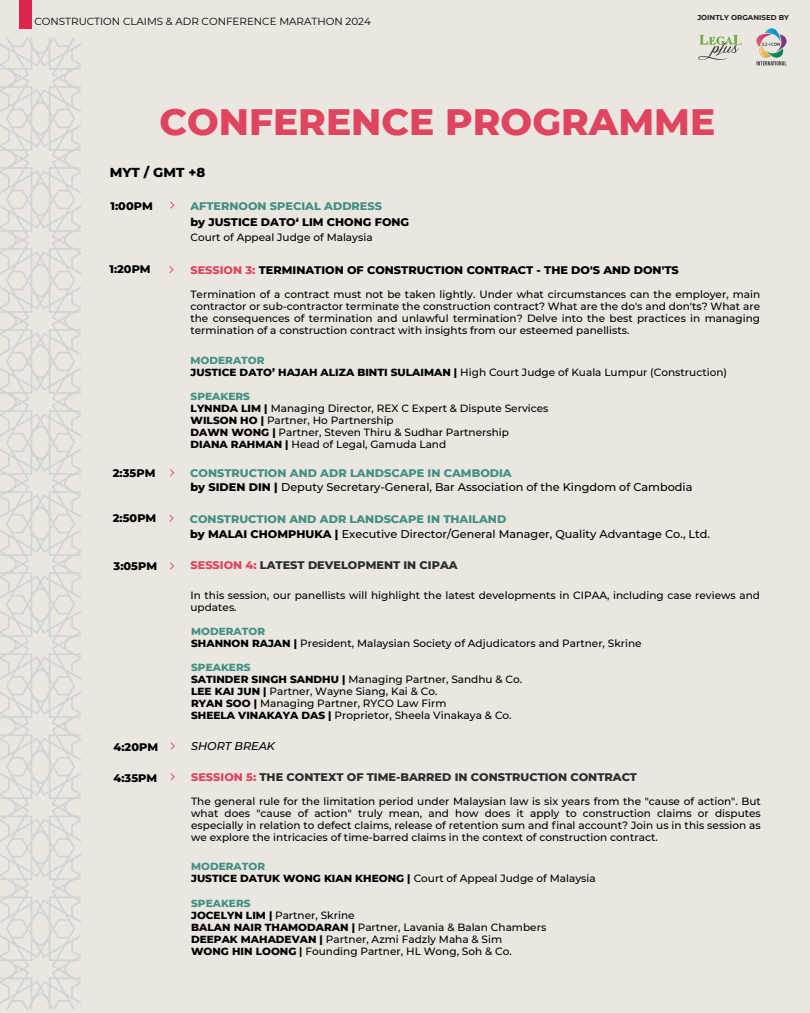
<style>
.page{position:relative;width:810px;height:1013px;background:#fff}
.page>*{position:absolute;margin:0;border:0;box-sizing:border-box;transform-origin:0 0}
.t1{font:800 37.5px "Montserrat";color:#e0455f}
.t2{font:800 13.2px "Montserrat";color:#000}
.t3{font:500 11.2px/14.6px "Montserrat";color:#000}
.t4{font:800 11.2px "Montserrat";color:#000}
.t5{font:800 11.2px "Montserrat";color:#2d2d2d}
.t6{font:800 11.2px "Montserrat";color:#449184}
.t7{font:italic 500 11.2px "Montserrat";color:#000}
.t8{font:500 10.5px/12px "Montserrat";color:#000}
.t9{font:10.3px "Montserrat";color:#000}
.t10{font:700 7.1px "Montserrat";letter-spacing:.005em;color:#1e1e1e}
.s1{color:#e0455f}
.s2{font-weight:800;color:#449184}
.s3{font-weight:800}
.s4{font-weight:700}
</style>
<div class="page">
<div style="left:0;top:0;width:810px;height:1012px;background:#eae7e0"></div>
<svg style="left:0;top:37px;width:81px;height:972px"></svg>
<div style="left:19px;top:0;width:12px;height:28px;background:#dc264c"></div>
<svg style="left:698px;top:35px;width:44px;height:25px"></svg>
<img style="left:756px;top:28px;width:31px;height:38px">
<svg style="left:170px;top:201px;width:5px;height:8px"></svg>
<svg style="left:169px;top:266px;width:5px;height:7px"></svg>
<svg style="left:170px;top:469px;width:4px;height:7px"></svg>
<svg style="left:169px;top:514px;width:5px;height:8px"></svg>
<svg style="left:170px;top:562px;width:4px;height:7px"></svg>
<svg style="left:171px;top:742px;width:4px;height:7px"></svg>
<svg style="left:171px;top:773px;width:4px;height:7px"></svg>
<p class="t9" style="left:34px;top:15px;width:338px">CONSTRUCTION CLAIMS &amp; ADR CONFERENCE MARATHON 2024</p>
<p class="t10" style="left:697px;top:13px;width:93px">JOINTLY ORGANISED BY</p>
<h1 class="t1" style="left:159px;top:98px;width:557px">CONFERENCE PROGRAMME</h1>
<p class="t2" style="left:110px;top:165px;width:97px">MYT / GMT +8</p>
<p class="t4" style="left:111px;top:199px;width:44px">1:00PM</p>
<p class="t6" style="left:190px;top:199px;width:193px">AFTERNOON SPECIAL ADDRESS</p>
<p class="t4" style="left:190px;top:215px;width:220px">by JUSTICE DATO‘ LIM CHONG FONG</p>
<p class="t8" style="left:191px;top:231px;width:184px">Court of Appeal Judge of Malaysia</p>
<p class="t4" style="left:109px;top:262px;width:43px">1:20PM</p>
<p class="t4" style="left:190px;top:263px;width:490px"><span class="s1">SESSION 3:</span> TERMINATION OF CONSTRUCTION CONTRACT - THE DO'S AND DON'TS</p>
<p class="t8" style="left:190px;top:288px;width:571px;text-align:justify">Termination of a contract must not be taken lightly. Under what circumstances can the employer, main contractor or sub-contractor terminate the construction contract? What are the do's and don'ts? What are the consequences of termination and unlawful termination? Delve into the best practices in managing termination of a construction contract with insights from our esteemed panellists.</p>
<p class="t8" style="left:191px;top:354px;width:538px"><span class="s2">MODERATOR<br></span><span class="s3">JUSTICE DATO’ HAJAH ALIZA BINTI SULAIMAN |</span> High Court Judge of Kuala Lumpur (Construction)</p>
<p class="t8" style="left:191px;top:390px;width:359px"><span class="s2">SPEAKERS<br></span><span class="s3">LYNNDA LIM |</span> Managing Director, REX C Expert &amp; Dispute Services <span class="s3">WILSON HO |</span> Partner, Ho Partnership<br><span class="s3">DAWN WONG |</span> Partner, Steven Thiru &amp; Sudhar Partnership <span class="s3">DIANA RAHMAN |</span> Head of Legal, Gamuda Land</p>
<p class="t4" style="left:113px;top:465px;width:44px">2:35PM</p>
<p class="t3" style="left:190px;top:466px;width:504px;line-height:13.5px"><span class="s2">CONSTRUCTION AND ADR LANDSCAPE IN CAMBODIA<br></span><span class="s3">by SIDEN DIN |</span> Deputy Secretary-General, Bar Association of the Kingdom of Cambodia</p>
<p class="t4" style="left:113px;top:511px;width:45px">2:50PM</p>
<p class="t3" style="left:190px;top:512px;width:522px"><span class="s2">CONSTRUCTION AND ADR LANDSCAPE IN THAILAND<br></span><span class="s3">by MALAI CHOMPHUKA |</span> Executive Director/General Manager, Quality Advantage Co., Ltd.</p>
<p class="t4" style="left:114px;top:559px;width:45px">3:05PM</p>
<p class="t5" style="left:190px;top:558px;width:269px"><span class="s1">SESSION 4:</span> LATEST DEVELOPMENT IN CIPAA</p>
<p class="t8" style="left:190px;top:589px;width:571px">In this session, our panellists will highlight the latest developments in CIPAA, including case reviews and updates.</p>
<p class="t8" style="left:191px;top:625px;width:452px"><span class="s2">MODERATOR<br></span><span class="s3">SHANNON RAJAN |</span> President, Malaysian Society of Adjudicators and Partner, Skrine</p>
<p class="t8" style="left:191px;top:661px;width:333px"><span class="s2">SPEAKERS<br></span><span class="s3">SATINDER SINGH SANDHU |</span> Managing Partner, Sandhu &amp; Co.<br><span class="s3">LEE KAI JUN |</span> Partner, Wayne Siang, Kai &amp; Co.<br><span class="s3">RYAN SOO |</span> Managing Partner, RYCO Law Firm<br><span class="s3">SHEELA VINAKAYA DAS |</span> Proprietor, Sheela Vinakaya &amp; Co.</p>
<p class="t4" style="left:114px;top:740px;width:46px">4:20PM</p>
<p class="t7" style="left:191px;top:739px;width:85px">SHORT BREAK</p>
<p class="t4" style="left:114px;top:770px;width:45px">4:35PM</p>
<p class="t5" style="left:191px;top:770px;width:448px"><span class="s1">SESSION 5:</span> THE CONTEXT OF TIME-BARRED IN CONSTRUCTION CONTRACT</p>
<p class="t8" style="left:191px;top:795px;width:571px;text-align:justify">The general rule for the limitation period under Malaysian law is six years from the "cause of action". But what does "cause of action" truly mean, and how does it apply to construction claims or disputes especially in relation to defect claims, release of retention sum and final account? Join us in this session as we explore the intricacies of time-barred claims in the context of construction contract.</p>
<p class="t8" style="left:191px;top:860px;width:406px"><span class="s2">MODERATOR<br></span><span class="s3">JUSTICE DATUK WONG KIAN KHEONG |</span> Court of Appeal Judge of Malaysia</p>
<p class="t8" style="left:191px;top:896px;width:357px"><span class="s2">SPEAKERS<br></span><span class="s3">JOCELYN LIM |</span> Partner, Skrine<br><span class="s3">BALAN NAIR THAMODARAN |</span> Partner, Lavania &amp; Balan Chambers <span class="s3">DEEPAK MAHADEVAN |</span> Partner, Azmi Fadzly Maha &amp; Sim<br><span class="s3">WONG HIN LOONG</span> <span class="s4">|</span> Founding Partner, HL Wong, Soh &amp; Co.</p>
</div>
